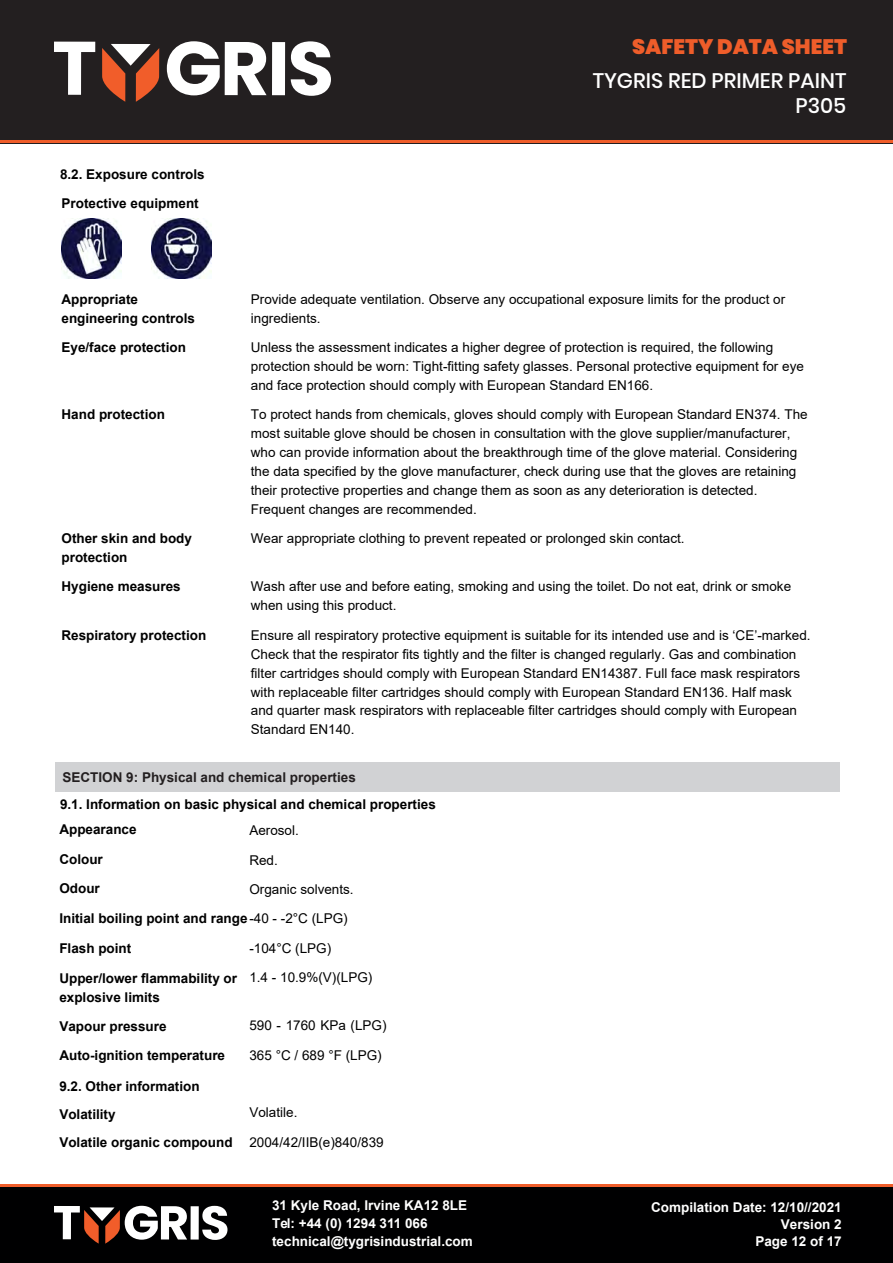
<style>
.page{position:relative;width:893px;height:1263px;background:#fff}
.page>*{position:absolute;margin:0;border:0;box-sizing:border-box;transform-origin:0 0}
.t1{font:500 21px/25.2px "Poppins";color:#fff;text-align:right}
.t2{font:900 21px "Poppins";color:#ef5d2a}
.t3{font:13.5px/18.9px "Arial";color:#000}
.t4{font:700 13.5px/18.9px "Arial";color:#000}
.t5{font:700 13.5px/18px "Arial";color:#fff}
.t6{font:700 13.5px "Arial";color:#231f20}
.s1{font-weight:400}
</style>
<div class="page">
<div style="left:0;top:1186px;width:893px;height:77px;background:#000001"></div>
<div style="left:0;top:0;width:893px;height:143px;background:#231f20"></div>
<hr style="left:0;top:140px;width:893px;height:3px;background:#ef5d2a">
<hr style="left:0;top:1184px;width:893px;height:2px;background:#ef5d2a">
<svg style="left:54px;top:42px;width:41px;height:53px"></svg>
<svg style="left:167px;top:41px;width:100px;height:54px"></svg>
<div style="left:272px;top:42px;width:13px;height:53px;background:#fff"></div>
<svg style="left:291px;top:41px;width:40px;height:55px"></svg>
<svg style="left:102px;top:44px;width:57px;height:58px"></svg>
<div style="left:191px;top:1206px;width:8px;height:33px;background:#fff"></div>
<svg style="left:202px;top:1206px;width:26px;height:34px"></svg>
<svg style="left:54px;top:1206px;width:133px;height:38px"></svg>
<div style="left:55px;top:762px;width:785px;height:30px;background:#d1d2d4"></div>
<img style="left:62px;top:218px;width:60px;height:60px">
<img style="left:152px;top:218px;width:60px;height:60px">
<p class="t4" style="left:60px;top:165px;width:146px">8.2. Exposure controls</p>
<p class="t4" style="left:62px;top:194px;width:139px">Protective equipment</p>
<p class="t4" style="left:62px;top:290px;width:135px">Appropriate engineering controls</p>
<p class="t4" style="left:62px;top:338px;width:126px">Eye/face protection</p>
<p class="t4" style="left:62px;top:405px;width:105px">Hand protection</p>
<p class="t4" style="left:62px;top:529px;width:132px">Other skin and body protection</p>
<p class="t4" style="left:62px;top:577px;width:121px">Hygiene measures</p>
<p class="t4" style="left:62px;top:626px;width:146px">Respiratory protection</p>
<h1 class="t2" style="left:632px;top:34px;width:216px">SAFETY DATA SHEET</h1>
<h1 class="t1" style="left:593px;top:68px;width:255px">TYGRIS RED PRIMER PAINT<br>P305</h1>
<p class="t3" style="left:251px;top:289px;width:536px">Provide adequate ventilation. Observe any occupational exposure limits for the product or ingredients.</p>
<p class="t3" style="left:251px;top:338px;width:555px">Unless the assessment indicates a higher degree of protection is required, the following protection should be worn: Tight-fitting safety glasses. Personal protective equipment for eye and face protection should comply with European Standard EN166.</p>
<p class="t3" style="left:251px;top:405px;width:558px">To protect hands from chemicals, gloves should comply with European Standard EN374. The most suitable glove should be chosen in consultation with the glove supplier/manufacturer, who can provide information about the breakthrough time of the glove material. Considering the data specified by the glove manufacturer, check during use that the gloves are retaining their protective properties and change them as soon as any deterioration is detected.<br>Frequent changes are recommended.</p>
<p class="t3" style="left:251px;top:529px;width:435px">Wear appropriate clothing to prevent repeated or prolonged skin contact.</p>
<p class="t3" style="left:251px;top:577px;width:542px">Wash after use and before eating, smoking and using the toilet. Do not eat, drink or smoke when using this product.</p>
<p class="t3" style="left:251px;top:625px;width:561px">Ensure all respiratory protective equipment is suitable for its intended use and is ‘CE’-marked.<br>Check that the respirator fits tightly and the filter is changed regularly. Gas and combination filter cartridges should comply with European Standard EN14387. Full face mask respirators with replaceable filter cartridges should comply with European Standard EN136. Half mask and quarter mask respirators with replaceable filter cartridges should comply with European Standard EN140.</p>
<p class="t6" style="left:63px;top:767px;width:295px">SECTION 9: Physical and chemical properties</p>
<p class="t4" style="left:59px;top:791px;width:378px;line-height:25.7px">9.1. Information on basic physical and chemical properties<br>Appearance</p>
<p class="t3" style="left:249px;top:821px;width:51px">Aerosol.</p>
<p class="t4" style="left:59px;top:844px;width:45px;line-height:29.4px">Colour<br>Odour</p>
<p class="t3" style="left:249px;top:850px;width:30px">Red.</p>
<p class="t3" style="left:249px;top:880px;width:106px">Organic solvents.</p>
<p class="t4" style="left:59px;top:909px;width:290px">Initial boiling point and range <span class="s1">-40 - -2°C (LPG)</span></p>
<p class="t4" style="left:59px;top:938px;width:74px">Flash point</p>
<p class="t4" style="left:59px;top:968px;width:179px">Upper/lower flammability or explosive limits</p>
<p class="t4" style="left:59px;top:1012px;width:167px;line-height:29.4px">Vapour pressure<br>Auto-ignition temperature</p>
<p class="t4" style="left:59px;top:1073px;width:175px;line-height:27.9px">9.2. Other information<br>Volatility<br>Volatile organic compound</p>
<p class="t3" style="left:249px;top:933px;width:125px;line-height:29.4px">-104°C (LPG)<br>1.4 - 10.9%(V)(LPG)</p>
<p class="t3" style="left:249px;top:1011px;width:139px;line-height:29.4px">590 - 1760 KPa (LPG)<br>365 °C / 689 °F (LPG)</p>
<p class="t3" style="left:249px;top:1097px;width:136px;line-height:29.4px">Volatile.<br>2004/42/IIB(e)840/839</p>
<p class="t5" style="left:272px;top:1196px;width:202px">31 Kyle Road, Irvine KA12 8LE<br>Tel: +44 (0) 1294 311 066 technical@tygrisindustrial.com</p>
<p class="t5" style="left:651px;top:1199px;width:192px;line-height:17px;text-align:right">Compilation Date: 12/10//2021<br>Version 2<br>Page 12 of 17</p>
</div>
